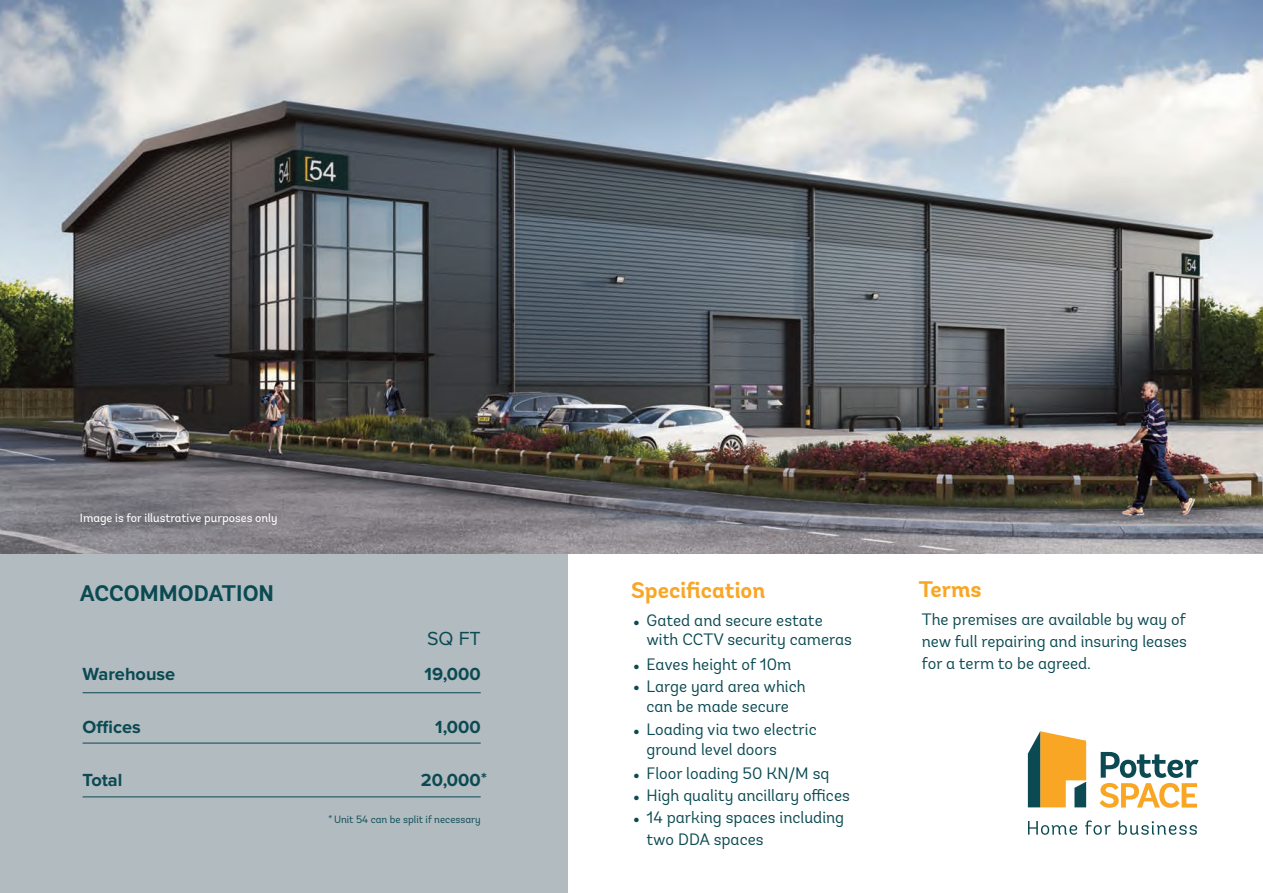
<style>
.page{position:relative;width:1263px;height:893px;background:#fff}
.page>*{position:absolute;margin:0;border:0;box-sizing:border-box;transform-origin:0 0}
.t1{font:700 22.5px "Andes";color:#f9a625}
.t2{font:700 22.5px "Andes";color:#0b4a52}
.t3{font:19.65px "Proxima Nova";color:#0b4a52}
.t4{font:700 18.15px "Proxima Nova";color:#0b4a52}
.t5{font:16.5px/21.9px "Andes";color:#0b4a52}
.t6{font:12px "Andes";color:#fff}
.t7{font:10.5px "Andes";color:#0b4a52}
.s1{font-size:16.5px}
</style>
<div class="page">
<div style="left:0;top:545px;width:568px;height:348px;background:#b1bbc0"></div>
<hr style="left:83px;top:692px;width:398px;height:1px;background:#0b4a52">
<hr style="left:83px;top:743px;width:398px;height:1px;background:#0b4a52">
<hr style="left:83px;top:797px;width:398px;height:1px;background:#0b4a52">
<img style="left:0;top:0;width:1263px;height:554px">
<svg style="left:1028px;top:731px;width:58px;height:76px;background:#c19d50"></svg>
<svg style="left:1100px;top:752px;width:99px;height:56px"></svg>
<svg style="left:1028px;top:821px;width:49px;height:14px"></svg>
<svg style="left:1085px;top:820px;width:26px;height:15px"></svg>
<svg style="left:1119px;top:820px;width:78px;height:15px"></svg>
<p class="t6" style="left:80px;top:514px;width:199px">Image is for illustrative purposes only</p>
<h1 class="t2" style="left:80px;top:586px;width:196px">ACCOMMODATION</h1>
<h1 class="t1" style="left:631px;top:582px;width:135px">Specification</h1>
<p class="t4" style="left:83px;top:668px;width:94px">Warehouse</p>
<p class="t4" style="left:83px;top:721px;width:60px">Offices</p>
<p class="t4" style="left:83px;top:773px;width:41px">Total</p>
<p class="t3" style="left:427px;top:627px;width:55px">SQ FT</p>
<p class="t4" style="left:424px;top:668px;width:58px">19,000</p>
<p class="t4" style="left:435px;top:721px;width:47px">1,000</p>
<p class="t4" style="left:421px;top:773px;width:68px">20,000<span class="s1">*</span></p>
<p class="t7" style="left:328px;top:815px;width:154px">* Unit 54 can be split if necessary</p>
<p class="t5" style="left:646px;top:612px;width:207px;line-height:19.2px;text-indent:-12px">● Gated and secure estate with CCTV security cameras</p>
<p class="t5" style="left:634px;top:655px;width:159px">● Eaves height of 10m</p>
<p class="t5" style="left:634px;top:677px;width:173px;line-height:20.5px;text-align:center">● Large yard area which can be made secure</p>
<p class="t5" style="left:646px;top:722px;width:172px;line-height:19.2px;text-indent:-12px">● Loading via two electric ground level doors</p>
<p class="t5" style="left:634px;top:764px;width:197px">● Floor loading 50 KN/M sq</p>
<p class="t5" style="left:634px;top:786px;width:217px">● High quality ancillary offices</p>
<p class="t5" style="left:646px;top:808px;width:199px;text-indent:-12px">● 14 parking spaces including two DDA spaces</p>
<h1 class="t1" style="left:919px;top:581px;width:64px">Terms</h1>
<p class="t5" style="left:922px;top:611px;width:267px;text-align:justify">The premises are available by way of new full repairing and insuring leases for a term to be agreed.</p>
</div>
